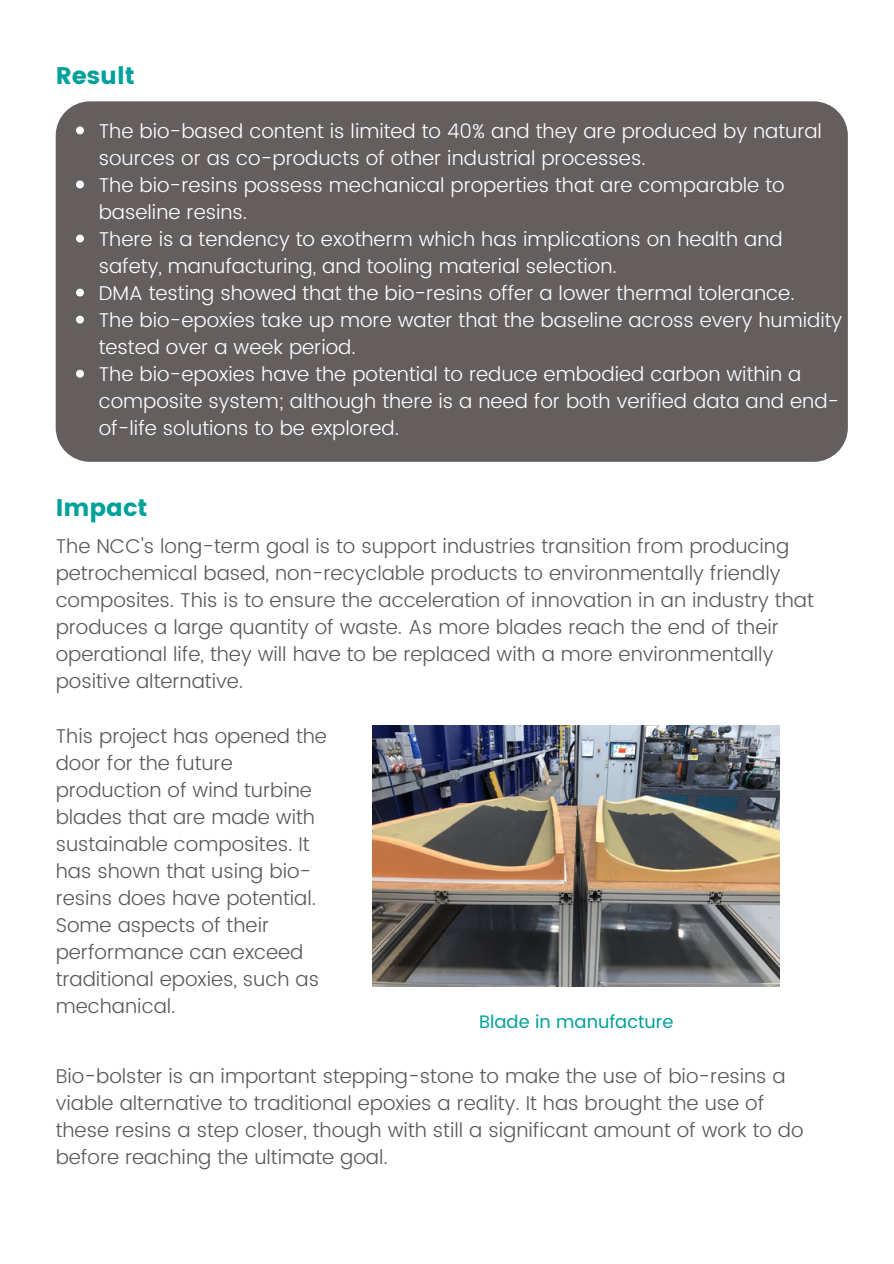
<style>
.page{position:relative;width:894px;height:1264px;background:#fff}
.page>*{position:absolute;margin:0;border:0;box-sizing:border-box;transform-origin:0 0}
.t1{font:24px "Poppins";color:#00a19a}
.t2{font:300 19.95px/27px "Poppins";color:#57595b}
.t3{font:300 19.95px/27px "Poppins";color:#fff}
.t4{font:18px "Poppins";color:#00a19a}
</style>
<div class="page">
<div style="left:56px;top:101px;width:791px;height:361px;background:#655e5e;border-radius:34px"></div>
<svg style="left:76px;top:126px;width:8px;height:8px"></svg>
<svg style="left:76px;top:180px;width:8px;height:8px"></svg>
<svg style="left:76px;top:234px;width:8px;height:8px"></svg>
<svg style="left:76px;top:289px;width:8px;height:7px"></svg>
<svg style="left:76px;top:316px;width:8px;height:7px"></svg>
<svg style="left:76px;top:370px;width:8px;height:7px"></svg>
<img style="left:372px;top:725px;width:407px;height:261px">
<p class="t1" style="left:56px;top:62px;width:81px">Result</p>
<p class="t3" style="left:99px;top:117px;width:724px">The bio-based content is limited to 40% and they are produced by natural sources or as co-products of other industrial processes.</p>
<p class="t3" style="left:99px;top:171px;width:687px">The bio-resins possess mechanical properties that are comparable to baseline resins.</p>
<p class="t3" style="left:99px;top:225px;width:685px">There is a tendency to exotherm which has implications on health and safety, manufacturing, and tooling material selection.</p>
<p class="t3" style="left:99px;top:279px;width:697px">DMA testing showed that the bio-resins offer a lower thermal tolerance.</p>
<p class="t3" style="left:99px;top:306px;width:744px">The bio-epoxies take up more water that the baseline across every humidity tested over a week period.</p>
<p class="t3" style="left:99px;top:360px;width:742px">The bio-epoxies have the potential to reduce embodied carbon within a composite system; although there is a need for both verified data and end&shy;of-life solutions to be explored.</p>
<p class="t1" style="left:56px;top:494px;width:93px">Impact</p>
<p class="t2" style="left:56px;top:533px;width:759px">The NCC's long-term goal is to support industries transition from producing petrochemical based, non-recyclable products to environmentally friendly composites. This is to ensure the acceleration of innovation in an industry that produces a large quantity of waste. As more blades reach the end of their operational life, they will have to be replaced with a more environmentally positive alternative.</p>
<p class="t2" style="left:56px;top:722px;width:273px">This project has opened the door for the future production of wind turbine blades that are made with sustainable composites. It has shown that using bio&shy;resins does have potential.<br>Some aspects of their performance can exceed traditional epoxies, such as mechanical.</p>
<p class="t4" style="left:479px;top:1011px;width:196px">Blade in manufacture</p>
<p class="t2" style="left:56px;top:1062px;width:749px">Bio-bolster is an important stepping-stone to make the use of bio-resins a viable alternative to traditional epoxies a reality. It has brought the use of these resins a step closer, though with still a significant amount of work to do before reaching the ultimate goal.</p>
</div>
